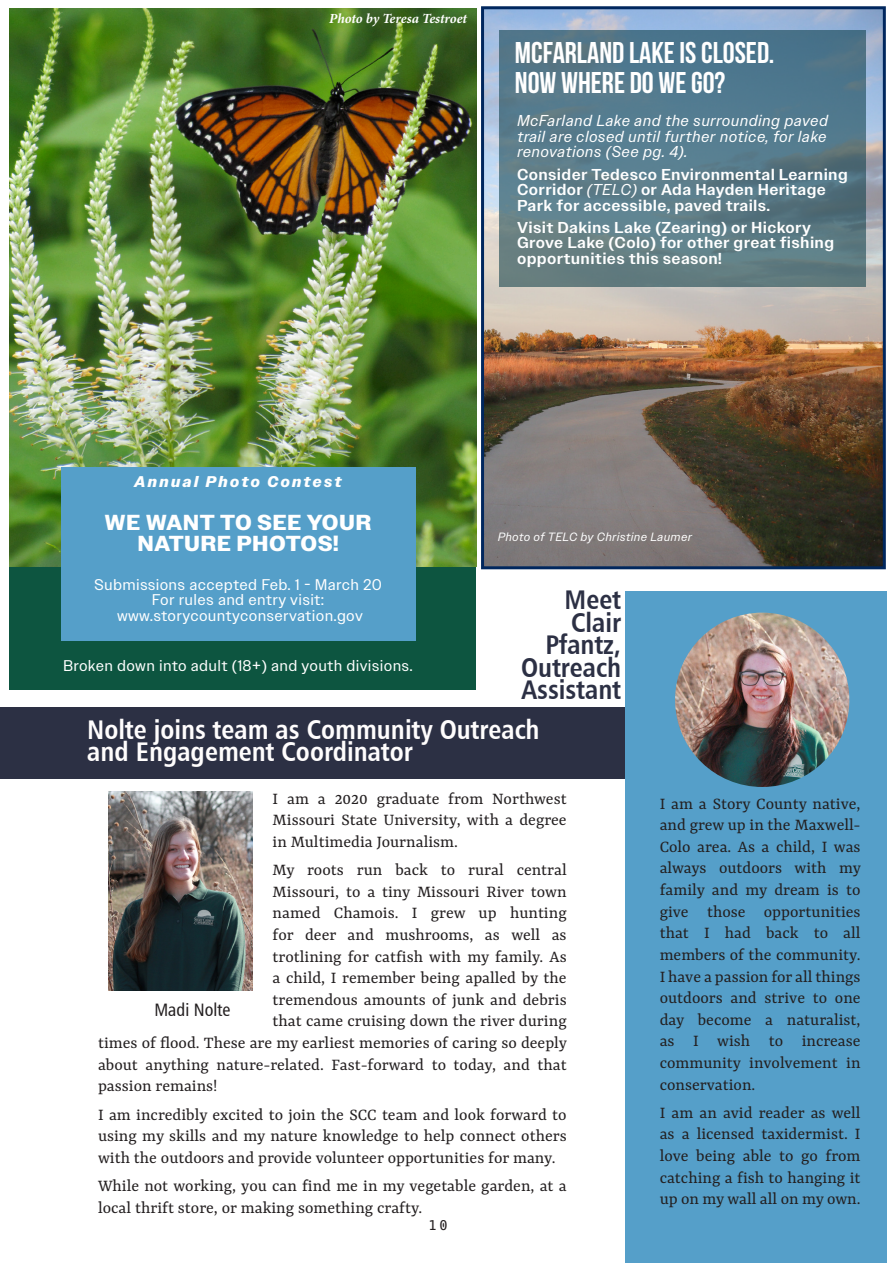
<style>
.page{position:relative;width:893px;height:1263px;background:#fff}
.page>*{position:absolute;margin:0;border:0;box-sizing:border-box;transform-origin:0 0}
.t1{font:30px "Bebas Neue";color:#fff}
.t2{font:27px/22.5px "Humanist 777 BT Bold Condensed B";color:#fffdfd}
.t3{font:27px/22.5px "Humanist 777 BT Bold Condensed B";color:#2c3044;text-align:right}
.t4{font:700 21.75px "Owners Text";letter-spacing:.02em;color:#fff}
.t5{font:18px/21.6px "Yrsa";color:#231f20;text-align:justify}
.t6{font:18px "Humanist 777 BT Roman Condensed B";color:#231f20}
.t7{font:500 15.75px/15.5px "Owners Text";letter-spacing:.02em;color:#fff}
.t8{font:italic 15.75px/15.5px "Owners Text";letter-spacing:.02em;color:#fff;text-align:justify}
.t9{font:15.45px "Owners Text";letter-spacing:.02em;color:#fff}
.t10{font:italic 700 15.45px "Owners Text";letter-spacing:.12em;color:#fff}
.t11{font:italic 700 13.95px "Minion Pro";letter-spacing:-.005em;color:#fff}
.t12{font:13.5px "Hack";color:#231f20}
.t13{font:italic 12px "Owners Text";letter-spacing:.02em;color:#fff}
.s1{font-weight:400;font-style:italic}
</style>
<div class="page">
<div style="left:0;top:707px;width:632px;height:71px;background:#2c3044"></div>
<img style="left:108px;top:792px;width:144px;height:199px">
<div style="left:625px;top:591px;width:261px;height:672px;background:#559fc9"></div>
<img style="left:675px;top:613px;width:174px;height:174px;border-radius:87px">
<div style="left:9px;top:556px;width:467px;height:134px;background:#0d5540"></div>
<img style="left:9px;top:9px;width:467px;height:557px">
<div style="left:61px;top:467px;width:354px;height:174px;background:#559fc9"></div>
<img style="left:485px;top:10px;width:397px;height:555px">
<div style="left:481px;top:6px;width:405px;height:563px;border:3px solid #00275e"></div>
<svg style="left:499px;top:30px;width:366px;height:256px;background:#577a88"></svg>
<p class="t11" style="left:329px;top:9px;width:140px">Photo by Teresa Testroet</p>
<p class="t1" style="left:515px;top:36px;width:261px">MCFARLAND LAKE IS CLOSED.</p>
<p class="t1" style="left:515px;top:66px;width:212px">NOW WHERE DO WE GO?</p>
<p class="t8" style="left:517px;top:113px;width:313px">McFarland Lake and the surrounding paved trail are closed until further notice, for lake renovations (See pg. 4).</p>
<p class="t7" style="left:517px;top:166px;width:332px">Consider Tedesco Environmental Learning<br>Corridor <span class="s1">(TELC)</span> or Ada Hayden Heritage<br>Park for accessible, paved trails.</p>
<p class="t7" style="left:517px;top:220px;width:318px">Visit Dakins Lake (Zearing) or Hickory<br>Grove Lake (Colo) for other great fishing opportunities this season!</p>
<p class="t10" style="left:134px;top:472px;width:209px">Annual Photo Contest</p>
<p class="t4" style="left:105px;top:508px;width:268px">WE WANT TO SEE YOUR</p>
<p class="t4" style="left:137px;top:529px;width:203px">NATURE PHOTOS!</p>
<p class="t9" style="left:94px;top:575px;width:289px">Submissions accepted Feb. 1 - March 20</p>
<p class="t9" style="left:152px;top:590px;width:174px">For rules and entry visit:</p>
<p class="t9" style="left:117px;top:606px;width:247px">www.storycountyconservation.gov</p>
<p class="t9" style="left:63px;top:657px;width:351px">Broken down into adult (18+) and youth divisions.</p>
<p class="t13" style="left:498px;top:529px;width:196px">Photo of TELC by Christine Laumer</p>
<p class="t3" style="left:565px;top:588px;width:58px">Meet</p>
<p class="t3" style="left:546px;top:611px;width:77px">Clair<br>Pfantz,</p>
<p class="t3" style="left:521px;top:656px;width:101px;text-align:left">Outreach<br>Assistant</p>
<p class="t2" style="left:87px;top:718px;width:454px">Nolte joins team as Community Outreach and Engagement Coordinator</p>
<p class="t5" style="left:273px;top:788px;width:296px">I am a 2020 graduate from Northwest Missouri State University, with a degree in Multimedia Journalism.</p>
<p class="t5" style="left:273px;top:860px;width:296px">My roots run back to rural central</p>
<p class="t5" style="left:273px;top:882px;width:296px">Missouri, to a tiny Missouri River town</p>
<p class="t5" style="left:273px;top:903px;width:296px">named Chamois. I grew up hunting</p>
<p class="t5" style="left:273px;top:925px;width:296px">for deer and mushrooms, as well as</p>
<p class="t5" style="left:273px;top:946px;width:296px">trotlining for catfish with my family. As</p>
<p class="t5" style="left:273px;top:968px;width:296px">a child, I remember being apalled by the</p>
<p class="t5" style="left:273px;top:990px;width:296px">tremendous amounts of junk and debris</p>
<p class="t5" style="left:273px;top:1011px;width:296px">that came cruising down the river during</p>
<p class="t5" style="left:98px;top:1033px;width:470px">times of flood. These are my earliest memories of caring so deeply</p>
<p class="t5" style="left:98px;top:1054px;width:470px">about anything nature-related. Fast-forward to today, and that</p>
<p class="t5" style="left:98px;top:1076px;width:121px">passion remains!</p>
<p class="t5" style="left:98px;top:1104px;width:470px">I am incredibly excited to join the SCC team and look forward to using my skills and my nature knowledge to help connect others with the outdoors and provide volunteer opportunities for many.</p>
<p class="t5" style="left:98px;top:1176px;width:470px">While not working, you can find me in my vegetable garden, at a local thrift store, or making something crafty.</p>
<p class="t6" style="left:154px;top:999px;width:78px">Madi Nolte</p>
<p class="t12" style="left:428px;top:1216px;width:20px">10</p>
<p class="t5" style="left:660px;top:793px;width:203px">I am a Story County native, and grew up in the Maxwell-Colo area. As a child, I was always outdoors with my family and my dream is to give those opportunities that I had back to all members of the community.<br>I have a passion for all things outdoors and strive to one day become a naturalist, as I wish to increase community involvement in conservation.</p>
<p class="t5" style="left:660px;top:1103px;width:202px">I am an avid reader as well as a licensed taxidermist. I love being able to go from catching a fish to hanging it up on my wall all on my own.</p>
</div>
